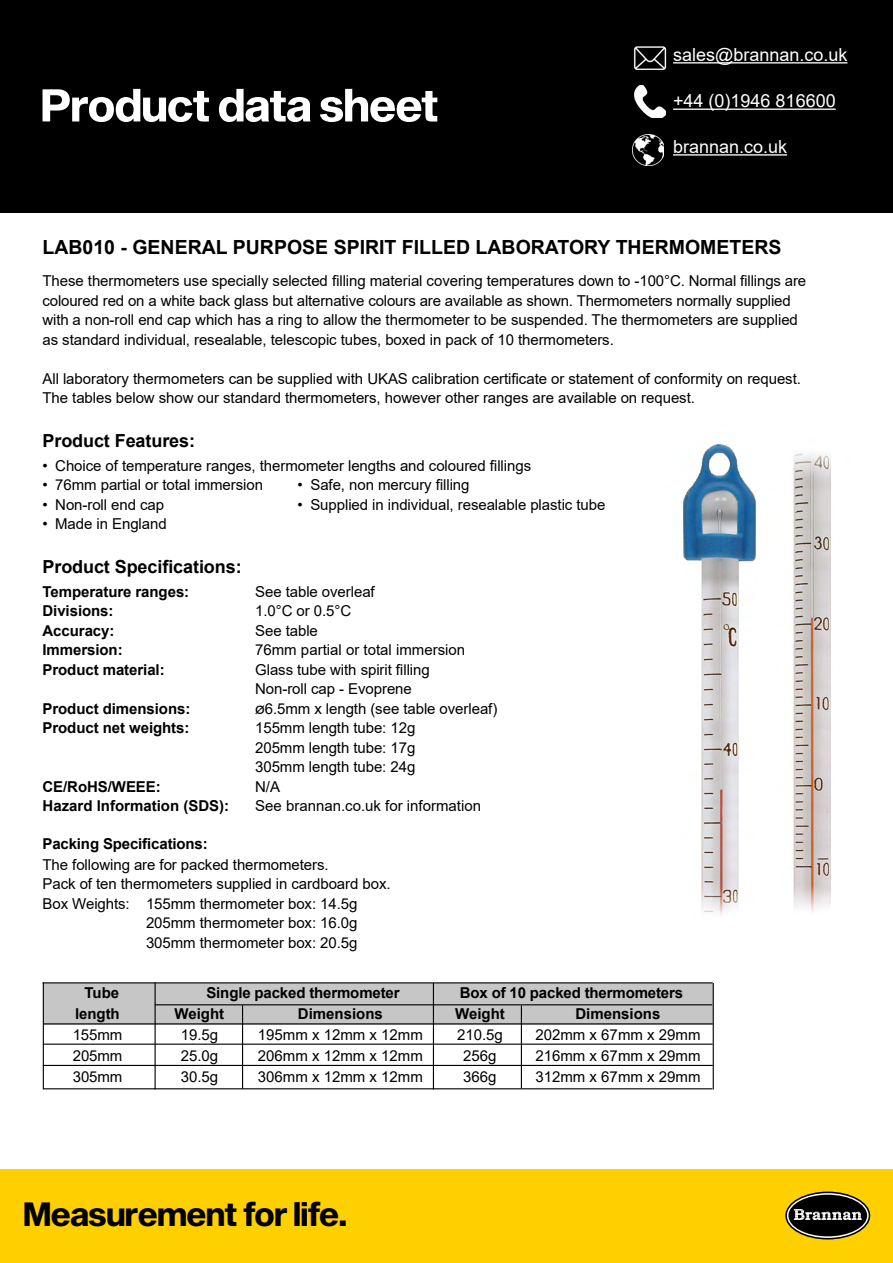
<style>
.page{position:relative;width:893px;height:1263px;background:#fff}
.page>*{position:absolute;margin:0;border:0;box-sizing:border-box;transform-origin:0 0}
.t1{font:33px "Sequel Sans Bold Disp";color:#000}
.t2{font:700 19.5px "Arial";color:#000}
.t3{font:18px "Arial";color:#fff}
.t4{font:700 18px "Arial";letter-spacing:-.005em;color:#000}
.t5{font:15px/19.5px "Arial";letter-spacing:-.005em;color:#000}
.t6{font:700 15px "Arial";letter-spacing:-.005em;color:#000}
</style>
<div class="page">
<div style="left:0;top:0;width:893px;height:213px;background:#000"></div>
<div style="left:0;top:1169px;width:893px;height:94px;background:#ffd000"></div>
<svg style="left:786px;top:1192px;width:83px;height:47px"></svg>
<div style="left:785px;top:1191px;width:85px;height:48px;border:2px solid #000;border-radius:50%"></div>
<div style="left:788px;top:1195px;width:79px;height:41px;background:#000;border-radius:50%"></div>
<svg style="left:794px;top:1209px;width:68px;height:11px"></svg>
<img style="left:633px;top:47px;width:34px;height:22px">
<hr style="left:673px;top:62px;width:174px;height:2px;background:#fff">
<img style="left:635px;top:86px;width:30px;height:32px">
<hr style="left:673px;top:109px;width:163px;height:1px;background:#fff">
<img style="left:633px;top:134px;width:31px;height:32px">
<hr style="left:673px;top:154px;width:114px;height:2px;background:#fff">
<svg style="left:43px;top:89px;width:394px;height:33px"></svg>
<div style="left:43px;top:983px;width:670px;height:41px;background:#c6c6c6"></div>
<hr style="left:43px;top:1023px;width:670px;height:1px;background:#000">
<hr style="left:43px;top:1065px;width:670px;height:1px;background:#000">
<hr style="left:43px;top:982px;width:1px;height:107px;background:#000">
<hr style="left:43px;top:982px;width:670px;height:1px;background:#000">
<hr style="left:44px;top:1088px;width:668px;height:1px;background:#000">
<hr style="left:43px;top:1043px;width:670px;height:2px;background:#000">
<hr style="left:155px;top:982px;width:1px;height:107px;background:#000">
<hr style="left:242px;top:1005px;width:1px;height:84px;background:#000">
<hr style="left:433px;top:983px;width:1px;height:106px;background:#000">
<hr style="left:521px;top:1005px;width:1px;height:83px;background:#000">
<hr style="left:713px;top:983px;width:1px;height:106px;background:#000">
<hr style="left:155px;top:1004px;width:557px;height:1px;background:#000">
<img style="left:683px;top:444px;width:148px;height:473px">
<p class="t3" style="left:673px;top:42px;width:176px">sales@brannan.co.uk</p>
<p class="t3" style="left:673px;top:89px;width:164px">+44 (0)1946 816600</p>
<p class="t3" style="left:673px;top:134px;width:116px">brannan.co.uk</p>
<h2 class="t2" style="left:43px;top:234px;width:740px">LAB010 - GENERAL PURPOSE SPIRIT FILLED LABORATORY THERMOMETERS</h2>
<p class="t5" style="left:43px;top:271px;width:765px">These thermometers use specially selected filling material covering temperatures down to -100°C. Normal fillings are coloured red on a white back glass but alternative colours are available as shown. Thermometers normally supplied with a non-roll end cap which has a ring to allow the thermometer to be suspended. The thermometers are supplied as standard individual, resealable, telescopic tubes, boxed in pack of 10 thermometers.</p>
<p class="t5" style="left:43px;top:369px;width:760px">All laboratory thermometers can be supplied with UKAS calibration certificate or statement of conformity on request.<br>The tables below show our standard thermometers, however other ranges are available on request.</p>
<p class="t4" style="left:43px;top:428px;width:154px">Product Features:</p>
<p class="t5" style="left:43px;top:456px;width:490px">• Choice of temperature ranges, thermometer lengths and coloured fillings</p>
<p class="t5" style="left:43px;top:475px;width:222px">• 76mm partial or total immersion</p>
<p class="t5" style="left:298px;top:475px;width:173px">• Safe, non mercury filling</p>
<p class="t5" style="left:43px;top:495px;width:123px">• Non-roll end cap</p>
<p class="t5" style="left:298px;top:495px;width:309px">• Supplied in individual, resealable plastic tube</p>
<p class="t5" style="left:42px;top:514px;width:126px">• Made in England</p>
<p class="t4" style="left:43px;top:554px;width:201px">Product Specifications:</p>
<p class="t6" style="left:43px;top:581px;width:148px">Temperature ranges:</p>
<p class="t5" style="left:255px;top:582px;width:121px">See table overleaf</p>
<p class="t6" style="left:43px;top:600px;width:73px">Divisions:</p>
<p class="t5" style="left:255px;top:601px;width:98px">1.0°C or 0.5°C</p>
<p class="t6" style="left:43px;top:620px;width:73px">Accuracy:</p>
<p class="t5" style="left:255px;top:621px;width:64px">See table</p>
<p class="t6" style="left:43px;top:639px;width:82px">Immersion:</p>
<p class="t5" style="left:255px;top:640px;width:212px">76mm partial or total immersion</p>
<p class="t6" style="left:43px;top:659px;width:124px">Product material:</p>
<p class="t5" style="left:255px;top:660px;width:176px">Glass tube with spirit filling<br>Non-roll cap - Evoprene</p>
<p class="t6" style="left:43px;top:698px;width:149px">Product dimensions:</p>
<p class="t5" style="left:255px;top:699px;width:244px">Ø6.5mm x length (see table overleaf)</p>
<p class="t6" style="left:43px;top:717px;width:148px">Product net weights:</p>
<p class="t5" style="left:255px;top:718px;width:162px;text-align:justify">155mm length tube: 12g 205mm length tube: 17g 305mm length tube: 24g</p>
<p class="t6" style="left:43px;top:776px;width:120px">CE/RoHS/WEEE:</p>
<p class="t5" style="left:255px;top:777px;width:26px">N/A</p>
<p class="t6" style="left:43px;top:795px;width:188px">Hazard Information (SDS):</p>
<p class="t5" style="left:255px;top:796px;width:227px">See brannan.co.uk for information</p>
<p class="t6" style="left:43px;top:834px;width:167px">Packing Specifications:</p>
<p class="t5" style="left:43px;top:855px;width:288px">The following are for packed thermometers.</p>
<p class="t5" style="left:43px;top:874px;width:350px">Pack of ten thermometers supplied in cardboard box.</p>
<p class="t5" style="left:43px;top:894px;width:316px">Box Weights: 155mm thermometer box: 14.5g</p>
<p class="t5" style="left:146px;top:913px;width:213px">205mm thermometer box: 16.0g</p>
<p class="t5" style="left:146px;top:933px;width:213px">305mm thermometer box: 20.5g</p>
<p class="t6" style="left:85px;top:982px;width:36px">Tube</p>
<p class="t6" style="left:206px;top:982px;width:195px">Single packed thermometer</p>
<p class="t6" style="left:460px;top:982px;width:225px">Box of 10 packed thermometers</p>
<p class="t6" style="left:75px;top:1003px;width:46px">length</p>
<p class="t6" style="left:175px;top:1003px;width:51px">Weight</p>
<p class="t6" style="left:298px;top:1003px;width:87px">Dimensions</p>
<p class="t6" style="left:455px;top:1003px;width:51px">Weight</p>
<p class="t6" style="left:575px;top:1003px;width:87px">Dimensions</p>
<p class="t5" style="left:73px;top:1024px;width:51px">155mm</p>
<p class="t5" style="left:181px;top:1024px;width:39px">19.5g</p>
<p class="t5" style="left:258px;top:1024px;width:167px">195mm x 12mm x 12mm</p>
<p class="t5" style="left:457px;top:1024px;width:47px">210.5g</p>
<p class="t5" style="left:535px;top:1024px;width:167px">202mm x 67mm x 29mm</p>
<p class="t5" style="left:73px;top:1045px;width:51px">205mm</p>
<p class="t5" style="left:181px;top:1045px;width:39px">25.0g</p>
<p class="t5" style="left:258px;top:1045px;width:167px">206mm x 12mm x 12mm</p>
<p class="t5" style="left:463px;top:1045px;width:35px">256g</p>
<p class="t5" style="left:535px;top:1045px;width:167px">216mm x 67mm x 29mm</p>
<p class="t5" style="left:73px;top:1066px;width:51px">305mm</p>
<p class="t5" style="left:181px;top:1066px;width:39px">30.5g</p>
<p class="t5" style="left:258px;top:1066px;width:167px">306mm x 12mm x 12mm</p>
<p class="t5" style="left:463px;top:1066px;width:35px">366g</p>
<p class="t5" style="left:535px;top:1066px;width:167px">312mm x 67mm x 29mm</p>
<h1 class="t1" style="left:24px;top:1191px;width:325px">Measurement for life.</h1>
</div>
